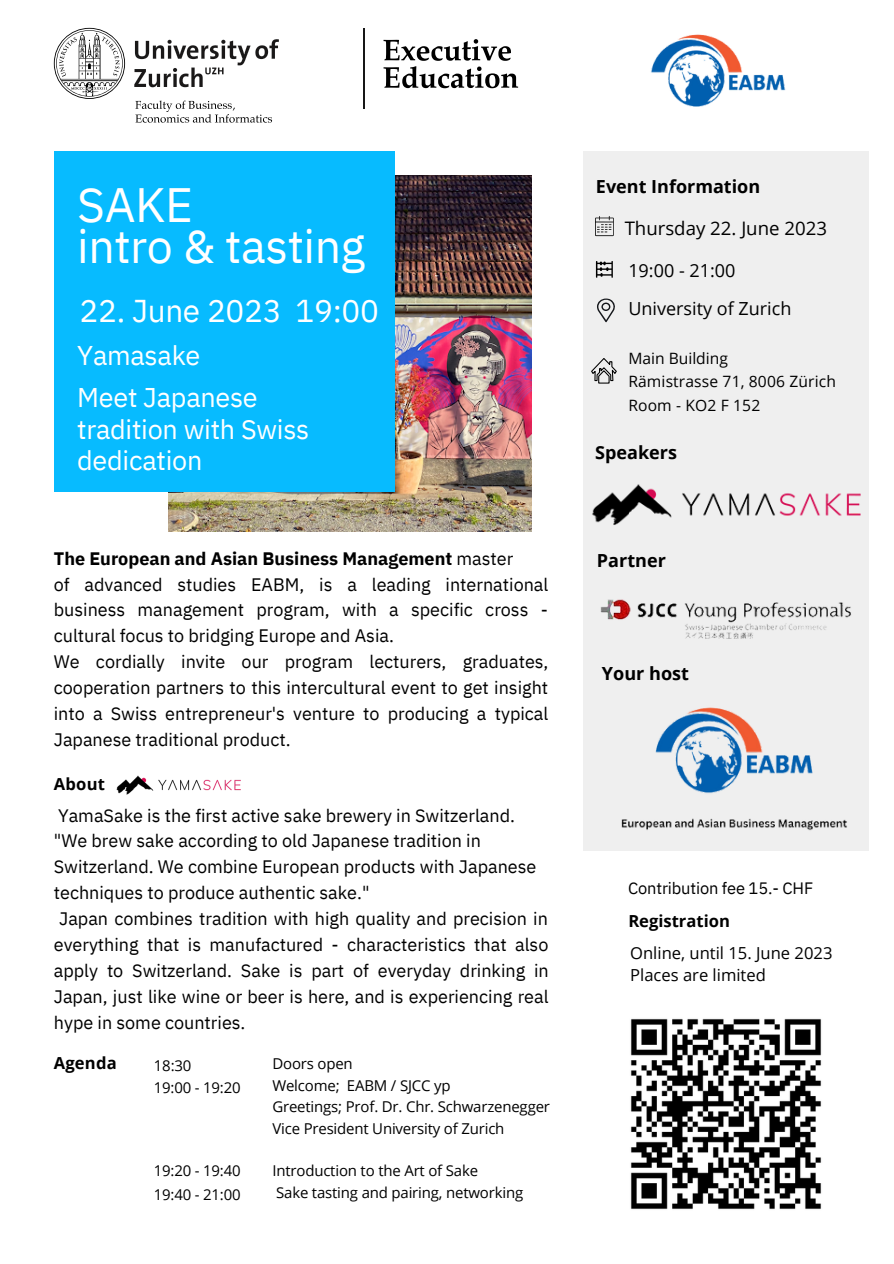
<style>
.page{position:relative;width:894px;height:1264px;background:#fff}
.page>*{position:absolute;margin:0;border:0;box-sizing:border-box;transform-origin:0 0}
.t1{font:48.15px "IBM Plex Sans";color:#fff}
.t2{font:46.65px "IBM Plex Sans";letter-spacing:-.01em;color:#fff}
.t3{font:31.5px "IBM Plex Sans";letter-spacing:-.01em;color:#fff}
.t4{font:27px/31.5px "IBM Plex Sans";letter-spacing:-.01em;color:#fff}
.t5{font:18.6px "Open Sans";color:#000}
.t6{font:18px/26px "IBM Plex Sans";color:#000;text-align:justify}
.t7{font:700 18px "IBM Plex Sans";color:#000}
.t8{font:700 18px "Open Sans";color:#000}
.t9{font:18px "Open Sans";color:#000}
.t10{font:16.5px "Open Sans";color:#000}
.t11{font:700 16.5px "Open Sans";color:#000}
.t12{font:16.5px "IBM Plex Sans";letter-spacing:-.01em;color:#000}
.t13{font:15.6px "Open Sans";letter-spacing:.01em;color:#000}
.t14{font:15px/21.5px "Open Sans";letter-spacing:-.01em;color:#000}
.s1{font-weight:400}
</style>
<div class="page">
<div style="left:583px;top:151px;width:284px;height:700px;background:#efefef"></div>
<svg style="left:597px;top:298px;width:18px;height:24px"></svg>
<svg style="left:595px;top:261px;width:17px;height:17px"></svg>
<svg style="left:591px;top:358px;width:26px;height:26px"></svg>
<svg style="left:595px;top:216px;width:18px;height:20px"></svg>
<svg style="left:383px;top:39px;width:135px;height:49px"></svg>
<svg style="left:54px;top:28px;width:71px;height:71px"></svg>
<hr style="left:363px;top:28px;width:2px;height:81px;background:#171717">
<svg style="left:135px;top:100px;width:137px;height:23px"></svg>
<img style="left:134px;top:39px;width:145px;height:49px">
<img style="left:168px;top:176px;width:364px;height:355px">
<div style="left:54px;top:151px;width:340px;height:340px;background:#07bbff"></div>
<img style="left:116px;top:775px;width:124px;height:19px">
<img style="left:592px;top:484px;width:268px;height:41px">
<img style="left:600px;top:599px;width:251px;height:40px">
<img style="left:621px;top:691px;width:248px;height:155px">
<img style="left:651px;top:34px;width:135px;height:73px">
<img style="left:630px;top:1018px;width:192px;height:192px">
<p class="t1" style="left:77px;top:172px;width:117px">SAKE</p>
<p class="t2" style="left:77px;top:215px;width:289px">intro &amp; tasting</p>
<p class="t3" style="left:80px;top:290px;width:301px">22. June 2023 19:00</p>
<p class="t4" style="left:77px;top:339px;width:125px">Yamasake</p>
<p class="t4" style="left:77px;top:381px;width:233px">Meet Japanese tradition with Swiss dedication</p>
<p class="t7" style="left:54px;top:546px;width:461px">The European and Asian Business Management <span class="s1">master</span></p>
<p class="t6" style="left:54px;top:571px;width:496px">of advanced studies EABM, is a leading international business management program, with a specific cross - cultural focus to bridging Europe and Asia.</p>
<p class="t6" style="left:54px;top:648px;width:496px">We cordially invite our program lecturers, graduates, cooperation partners to this intercultural event to get insight into a Swiss entrepreneur's venture to producing a typical Japanese traditional product.</p>
<p class="t11" style="left:54px;top:772px;width:53px">About</p>
<p class="t6" style="left:54px;top:801px;width:484px;text-align:left">YamaSake is the first active sake brewery in Switzerland. "We brew sake according to old Japanese tradition in Switzerland. We combine European products with Japanese techniques to produce authentic sake."</p>
<p class="t6" style="left:54px;top:905px;width:496px">Japan combines tradition with high quality and precision in everything that is manufactured - characteristics that also apply to Switzerland. Sake is part of everyday drinking in Japan, just like wine or beer is here, and is experiencing real hype in some countries.</p>
<p class="t11" style="left:54px;top:1051px;width:64px">Agenda</p>
<p class="t14" style="left:154px;top:1054px;width:39px">18:30</p>
<p class="t14" style="left:154px;top:1076px;width:88px">19:00 - 19:20</p>
<p class="t14" style="left:154px;top:1158px;width:88px;line-height:23.7px">19:20 - 19:40<br>19:40 - 21:00</p>
<p class="t14" style="left:272px;top:1052px;width:82px">Doors open</p>
<p class="t14" style="left:272px;top:1074px;width:180px">Welcome; EABM / SJCC yp</p>
<p class="t14" style="left:272px;top:1095px;width:279px">Greetings; Prof. Dr. Chr. Schwarzenegger<br>Vice President University of Zurich</p>
<p class="t14" style="left:272px;top:1159px;width:252px">Introduction to the Art of Sake<br>Sake tasting and pairing, networking</p>
<p class="t8" style="left:595px;top:174px;width:166px">Event Information</p>
<p class="t5" style="left:624px;top:215px;width:204px">Thursday 22. June 2023</p>
<p class="t9" style="left:628px;top:258px;width:109px">19:00 - 21:00</p>
<p class="t9" style="left:628px;top:295px;width:164px">University of Zurich</p>
<p class="t13" style="left:628px;top:347px;width:101px">Main Building</p>
<p class="t13" style="left:628px;top:371px;width:209px">Rämistrasse 71, 8006 Zürich</p>
<p class="t13" style="left:628px;top:394px;width:133px">Room - KO2 F 152</p>
<p class="t8" style="left:595px;top:440px;width:83px">Speakers</p>
<p class="t8" style="left:596px;top:547px;width:70px">Partner</p>
<p class="t8" style="left:601px;top:660px;width:89px">Your host</p>
<p class="t12" style="left:628px;top:877px;width:186px">Contribution fee 15.- CHF</p>
<p class="t11" style="left:628px;top:909px;width:103px">Registration</p>
<p class="t10" style="left:630px;top:941px;width:204px">Online, until 15. June 2023</p>
<p class="t10" style="left:630px;top:963px;width:137px">Places are limited</p>
</div>
